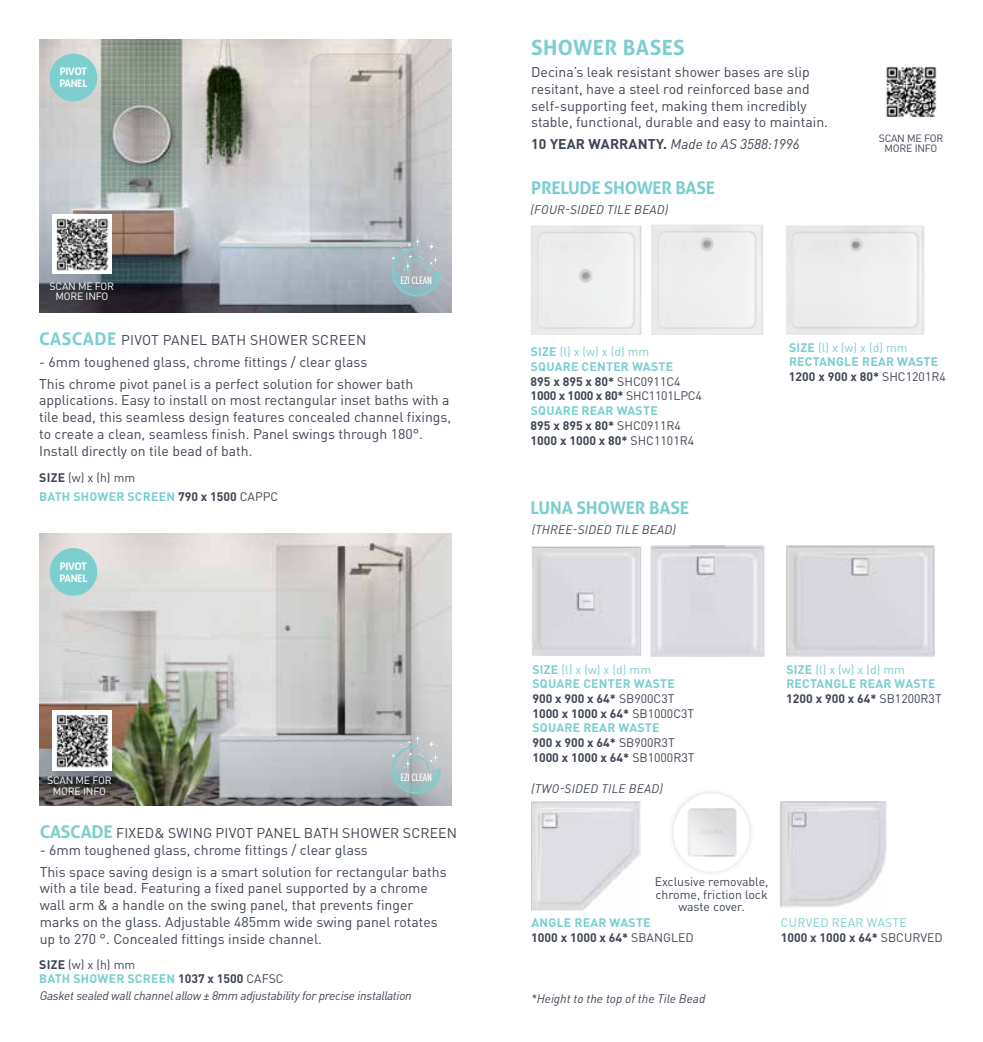
<style>
.page{position:relative;width:983px;height:1042px;background:#fff}
.page>*{position:absolute;margin:0;border:0;box-sizing:border-box;transform-origin:0 0}
.t1{font:700 21px "Aller";letter-spacing:.02em;color:#7ccecf}
.t2{font:700 17.5px "Aller";letter-spacing:-.02em;color:#7ccecf}
.t3{font:14px/16.8px "DIN Pro";color:#3e4553}
.t4{font:14px "DIN Pro";letter-spacing:.02em;color:#3e4553}
.t5{font:italic 14px "DIN Pro";color:#3e4553}
.t6{font:700 12.25px/14.7px "DIN Pro";color:#3e4553}
.t7{font:700 12.25px/14.7px "DIN Pro";letter-spacing:.02em;color:#7ccecf}
.t8{font:italic 12.25px "DIN Pro";letter-spacing:-.005em;color:#3e4553}
.t9{font:italic 12.25px "DIN Pro";letter-spacing:.02em;color:#3e4553}
.t10{font:12.25px/12.2px "DIN Pro";color:#3e4553;text-align:center}
.t11{font:12.25px/14.7px "DIN Pro";letter-spacing:.02em;color:#7ccecf}
.t12{font:10.5px/10.5px "DIN Pro";letter-spacing:-.02em;color:#fff;text-align:center}
.t13{font:10.5px/10.5px "DIN Pro";letter-spacing:-.02em;color:#3e4553;text-align:center}
.t14{font:500 condensed 10.5px "DIN Pro";letter-spacing:-.02em;color:#fff}
.t15{font:700 10.33px/11.9px "Aller";letter-spacing:-.03em;color:#fff}
.s1{font-family:"Aller";font-weight:700;font-size:17.5px;color:#7ccecf}
.s2{color:#3e4553}
.s3{font-weight:400;color:#3e4553}
.s4{font-weight:700;font-style:normal}
.s5{color:#7ccecf}
.s6{font-weight:400;color:#7ccecf}
.s7{font-weight:400}
.s8{font-weight:700;color:#3e4553}
</style>
<div class="page">
<img style="left:40px;top:40px;width:411px;height:272px">
<img style="left:39px;top:533px;width:412px;height:273px">
<img style="left:52px;top:711px;width:60px;height:59px">
<img style="left:52px;top:214px;width:60px;height:60px">
<svg style="left:390px;top:235px;width:51px;height:63px;background:#a5b7be"></svg>
<svg style="left:390px;top:733px;width:51px;height:62px;background:#aebec1"></svg>
<div style="left:50px;top:54px;width:47px;height:47px;background:#7ccecf;border-radius:50%"></div>
<div style="left:50px;top:548px;width:47px;height:48px;background:#7ccecf;border-radius:50%"></div>
<img style="left:531px;top:546px;width:110px;height:110px">
<img style="left:786px;top:546px;width:148px;height:110px">
<img style="left:780px;top:802px;width:106px;height:106px">
<img style="left:531px;top:802px;width:109px;height:109px">
<div style="left:667px;top:788px;width:87px;height:89px;background:#000;opacity:.15"></div>
<div style="left:673px;top:793px;width:76px;height:79px;background:#fff;border-radius:50%"></div>
<img style="left:688px;top:808px;width:49px;height:49px">
<img style="left:650px;top:545px;width:39px;height:112px">
<img style="left:689px;top:545px;width:76px;height:112px">
<img style="left:886px;top:66px;width:51px;height:51px">
<img style="left:786px;top:225px;width:139px;height:110px">
<img style="left:530px;top:224px;width:233px;height:111px">
<p class="t15" style="left:59px;top:66px;width:30px">PIVOT<br>PANEL</p>
<p class="t12" style="left:50px;top:280px;width:66px">SCAN ME FOR<br>MORE INFO</p>
<p class="t14" style="left:400px;top:272px;width:33px">EZI CLEAN</p>
<p class="t4" style="left:39px;top:329px;width:329px"><span class="s1">CASCADE</span> PIVOT PANEL BATH SHOWER SCREEN</p>
<p class="t3" style="left:39px;top:350px;width:376px;line-height:21.7px">- 6mm toughened glass, chrome fittings / clear glass<br>This chrome pivot panel is a perfect solution for shower bath</p>
<p class="t3" style="left:39px;top:391px;width:413px">applications. Easy to install on most rectangular inset baths with a tile bead, this seamless design features concealed channel fixings, to create a clean, seamless finish. Panel swings through 180°.<br>Install directly on tile bead of bath.</p>
<p class="t7" style="left:39px;top:466px;width:240px;line-height:19.2px"><span class="s2">SIZE</span> <span class="s3">(w) x (h) mm<br></span>BATH SHOWER SCREEN <span class="s2">790 x 1500</span> <span class="s3">CAPPC</span></p>
<p class="t15" style="left:59px;top:560px;width:30px">PIVOT<br>PANEL</p>
<p class="t12" style="left:47px;top:774px;width:66px">SCAN ME FOR<br>MORE INFO</p>
<p class="t14" style="left:400px;top:770px;width:33px">EZI CLEAN</p>
<p class="t3" style="left:40px;top:823px;width:419px"><span class="s1">CASCADE</span> FIXED&amp; SWING PIVOT PANEL BATH SHOWER SCREEN</p>
<p class="t3" style="left:40px;top:837px;width:408px;line-height:21.7px">- 6mm toughened glass, chrome fittings / clear glass<br>This space saving design is a smart solution for rectangular baths</p>
<p class="t3" style="left:40px;top:878px;width:399px">with a tile bead. Featuring a fixed panel supported by a chrome wall arm &amp; a handle on the swing panel, that prevents finger marks on the glass. Adjustable 485mm wide swing panel rotates up to 270 °. Concealed fittings inside channel.</p>
<p class="t7" style="left:39px;top:955px;width:246px"><span class="s2">SIZE</span> <span class="s3">(w) x (h) mm<br></span>BATH SHOWER SCREEN <span class="s2">1037 x 1500</span> <span class="s3">CAFSC</span></p>
<p class="t8" style="left:40px;top:985px;width:373px">Gasket sealed wall channel allow ± 8mm adjustability for precise installation</p>
<h1 class="t1" style="left:531px;top:35px;width:155px">SHOWER BASES</h1>
<p class="t3" style="left:531px;top:62px;width:298px">Decina’s leak resistant shower bases are slip resitant, have a steel rod reinforced base and self-supporting feet, making them incredibly stable, functional, durable and easy to maintain.</p>
<p class="t5" style="left:531px;top:133px;width:270px"><span class="s4">10 YEAR WARRANTY.</span> Made to AS 3588:1996</p>
<p class="t2" style="left:531px;top:177px;width:185px">PRELUDE SHOWER BASE</p>
<p class="t9" style="left:530px;top:200px;width:139px">(FOUR-SIDED TILE BEAD)</p>
<p class="t13" style="left:878px;top:132px;width:66px">SCAN ME FOR<br>MORE INFO</p>
<p class="t6" style="left:530px;top:343px;width:173px"><span class="s5">SIZE</span> <span class="s6">(l) x (w) x (d) mm<br></span><span class="s5">SQUARE CENTER WASTE<br></span>895 x 895 x 80* <span class="s7">SHC0911C4<br></span>1000 x 1000 x 80* <span class="s7">SHC1101LPC4<br></span><span class="s5">SQUARE REAR WASTE<br></span>895 x 895 x 80* <span class="s7">SHC0911R4<br></span>1000 x 1000 x 80* <span class="s7">SHC1101R4</span></p>
<p class="t7" style="left:788px;top:338px;width:158px">SIZE <span class="s7">(l) x (w) x (d) mm<br></span>RECTANGLE REAR WASTE<br><span class="s2">1200 x 900 x 80*</span> <span class="s3">SHC1201R4</span></p>
<p class="t2" style="left:530px;top:497px;width:160px">LUNA SHOWER BASE</p>
<p class="t9" style="left:531px;top:520px;width:146px">(THREE-SIDED TILE BEAD)</p>
<p class="t6" style="left:532px;top:660px;width:164px"><span class="s5">SIZE</span> <span class="s6">(l) x (w) x (d) mm<br></span><span class="s5">SQUARE CENTER WASTE<br></span>900 x 900 x 64* <span class="s7">SB900C3T<br></span>1000 x 1000 x 64* <span class="s7">SB1000C3T<br></span><span class="s5">SQUARE REAR WASTE<br></span>900 x 900 x 64* <span class="s7">SB900R3T<br></span>1000 x 1000 x 64* <span class="s7">SB1000R3T</span></p>
<p class="t9" style="left:531px;top:779px;width:133px">(TWO-SIDED TILE BEAD)</p>
<p class="t7" style="left:786px;top:660px;width:157px">SIZE <span class="s7">(l) x (w) x (d) mm<br></span>RECTANGLE REAR WASTE<br><span class="s2">1200 x 900 x 64*</span> <span class="s3">SB1200R3T</span></p>
<p class="t10" style="left:654px;top:874px;width:115px">Exclusive removable, chrome, friction lock waste cover.</p>
<p class="t7" style="left:531px;top:914px;width:164px">ANGLE REAR WASTE<br><span class="s2">1000 x 1000 x 64*</span> <span class="s3">SBANGLED</span></p>
<p class="t11" style="left:780px;top:914px;width:163px">CURVED REAR WASTE<br><span class="s8">1000 x 1000 x 64*</span> <span class="s2">SBCURVED</span></p>
<p class="t8" style="left:531px;top:988px;width:176px">*Height to the top of the Tile Bead</p>
</div>
